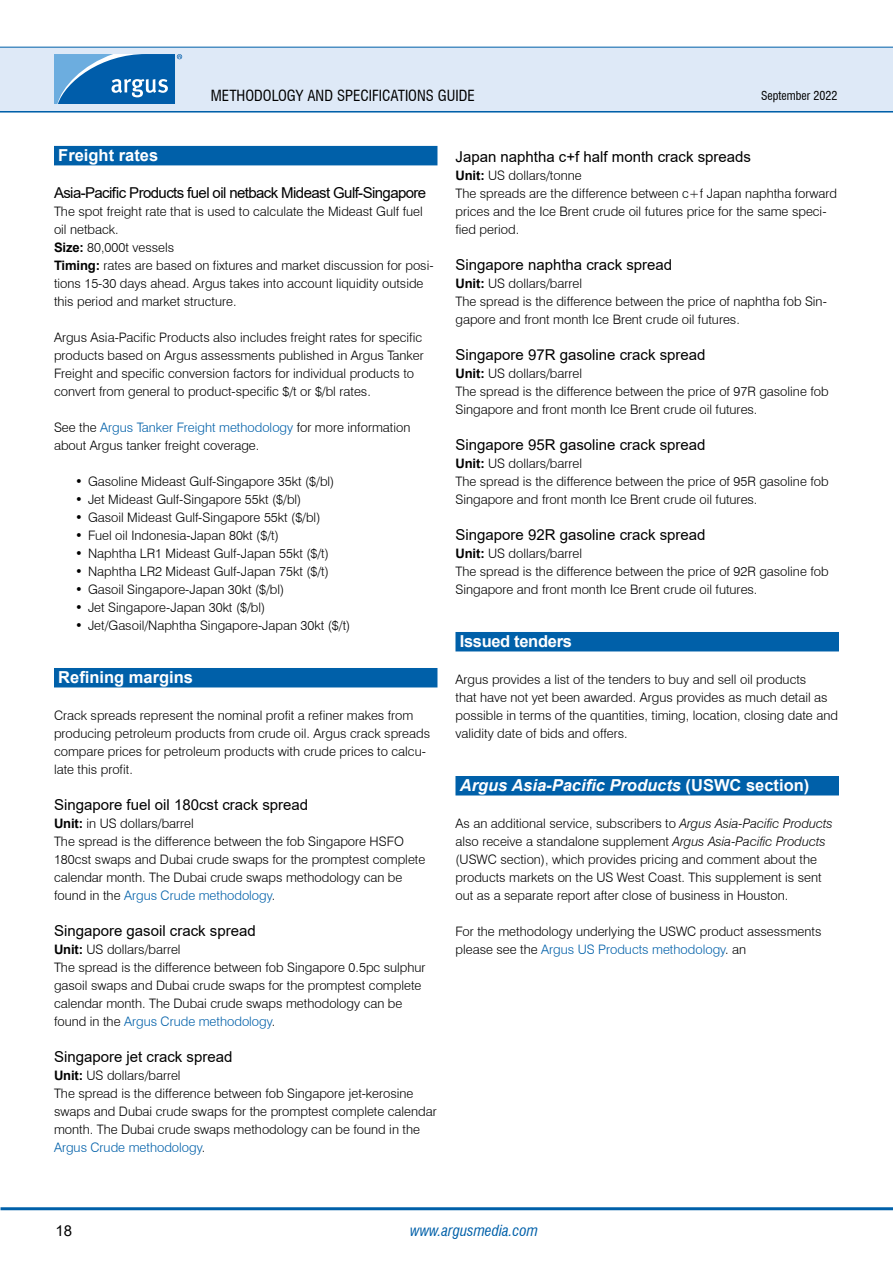
<style>
.page{position:relative;width:893px;height:1263px;background:#fff}
.page>*{position:absolute;margin:0;border:0;box-sizing:border-box;transform-origin:0 0}
.t1{font:italic 700 16.5px "Arial";color:#fff}
.t2{font:700 16.5px "Arial";color:#fff}
.t3{font:700 16.5px "Arial";letter-spacing:-.02em;color:#fff}
.t4{font:15px "Arial";color:#000}
.t5{font:15px "Arial";letter-spacing:-.04em;color:#000}
.t6{font:condensed 15px "Swiss 721 BT";color:#000}
.t7{font:italic condensed 15px "Swiss 721 BT";color:#0060a9}
.t8{font:300 13.05px/18px "Swiss 721 BT";color:#000}
.t9{font:condensed 12px "Swiss 721 BT";color:#000}
.s1{font-family:"Arial";font-weight:700}
.s2{color:#0060a9}
.s3{font-style:normal}
.s4{font-style:italic}
</style>
<div class="page">
<hr style="left:0;top:110px;width:893px;height:3px;background:#0060a9">
<div style="left:0;top:47px;width:893px;height:64px;background:#dee9f7"></div>
<hr style="left:0;top:47px;width:893px;height:1px;background:#0060a9">
<hr style="left:1px;top:1207px;width:892px;height:3px;background:#0060a9">
<svg style="left:54px;top:54px;width:128px;height:50px;background:#3883c0"></svg>
<div style="left:54px;top:146px;width:383px;height:19px;background:#0060a9"></div>
<div style="left:54px;top:668px;width:383px;height:19px;background:#0060a9"></div>
<div style="left:455px;top:632px;width:384px;height:19px;background:#0060a9"></div>
<div style="left:455px;top:776px;width:384px;height:19px;background:#0060a9"></div>
<p class="t6" style="left:211px;top:86px;width:265px">METHODOLOGY AND SPECIFICATIONS GUIDE</p>
<p class="t9" style="left:761px;top:88px;width:78px">SEPTEMBER 2022</p>
<p class="t2" style="left:58px;top:144px;width:101px">Freight rates</p>
<p class="t5" style="left:54px;top:182px;width:374px">Asia-Pacific Products fuel oil netback Mideast Gulf-Singapore</p>
<p class="t8" style="left:54px;top:202px;width:381px">The spot freight rate that is used to calculate the Mideast Gulf fuel oil netback.<br><span class="s1">Size:</span> 80,000t vessels<br><span class="s1">Timing:</span> rates are based on fixtures and market discussion for posi&shy;tions 15-30 days ahead. Argus takes into account liquidity outside this period and market structure.</p>
<p class="t8" style="left:54px;top:328px;width:371px">Argus Asia-Pacific Products also includes freight rates for specific products based on Argus assessments published in Argus Tanker Freight and specific conversion factors for individual products to convert from general to product-specific $/t or $/bl rates.</p>
<p class="t8" style="left:54px;top:418px;width:358px">See the <span class="s2">Argus Tanker Freight methodology</span> for more information about Argus tanker freight coverage.</p>
<p class="t8" style="left:75px;top:472px;width:261px">• Gasoline Mideast Gulf-Singapore 35kt ($/bl)</p>
<p class="t8" style="left:75px;top:490px;width:228px">• Jet Mideast Gulf-Singapore 55kt ($/bl)</p>
<p class="t8" style="left:75px;top:508px;width:247px">• Gasoil Mideast Gulf-Singapore 55kt ($/bl)</p>
<p class="t8" style="left:75px;top:526px;width:205px">• Fuel oil Indonesia-Japan 80kt ($/t)</p>
<p class="t8" style="left:75px;top:544px;width:255px">• Naphtha LR1 Mideast Gulf-Japan 55kt ($/t)</p>
<p class="t8" style="left:75px;top:562px;width:255px">• Naphtha LR2 Mideast Gulf-Japan 75kt ($/t)</p>
<p class="t8" style="left:75px;top:580px;width:211px">• Gasoil Singapore-Japan 30kt ($/bl)</p>
<p class="t8" style="left:75px;top:598px;width:191px">• Jet Singapore-Japan 30kt ($/bl)</p>
<p class="t8" style="left:75px;top:616px;width:277px">• Jet/Gasoil/Naphtha Singapore-Japan 30kt ($/t)</p>
<p class="t2" style="left:58px;top:666px;width:136px">Refining margins</p>
<p class="t8" style="left:54px;top:706px;width:378px">Crack spreads represent the nominal profit a refiner makes from producing petroleum products from crude oil. Argus crack spreads compare prices for petroleum products with crude prices to calcu&shy;late this profit.</p>
<p class="t4" style="left:54px;top:794px;width:256px">Singapore fuel oil 180cst crack spread</p>
<p class="t8" style="left:54px;top:814px;width:373px"><span class="s1">Unit:</span> in US dollars/barrel<br>The spread is the difference between the fob Singapore HSFO 180cst swaps and Dubai crude swaps for the promptest complete calendar month. The Dubai crude swaps methodology can be found in the <span class="s2">Argus Crude methodology</span>.</p>
<p class="t4" style="left:54px;top:920px;width:203px">Singapore gasoil crack spread</p>
<p class="t8" style="left:54px;top:940px;width:373px"><span class="s1">Unit:</span> US dollars/barrel<br>The spread is the difference between fob Singapore 0.5pc sulphur gasoil swaps and Dubai crude swaps for the promptest complete calendar month. The Dubai crude swaps methodology can be found in the <span class="s2">Argus Crude methodology</span>.</p>
<p class="t4" style="left:54px;top:1046px;width:180px">Singapore jet crack spread</p>
<p class="t8" style="left:54px;top:1066px;width:384px"><span class="s1">Unit:</span> US dollars/barrel<br>The spread is the difference between fob Singapore jet-kerosine swaps and Dubai crude swaps for the promptest complete calendar month. The Dubai crude swaps methodology can be found in the <span class="s2">Argus Crude methodology</span>.</p>
<p class="t4" style="left:455px;top:146px;width:297px">Japan naphtha c+f half month crack spreads</p>
<p class="t8" style="left:455px;top:166px;width:383px"><span class="s1">Unit:</span> US dollars/tonne<br>The spreads are the difference between c+f Japan naphtha forward prices and the Ice Brent crude oil futures price for the same speci&shy;fied period.</p>
<p class="t4" style="left:455px;top:254px;width:218px">Singapore naphtha crack spread</p>
<p class="t8" style="left:455px;top:274px;width:373px"><span class="s1">Unit:</span> US dollars/barrel<br>The spread is the difference between the price of naphtha fob Sin&shy;gapore and front month Ice Brent crude oil futures.</p>
<p class="t4" style="left:455px;top:344px;width:252px">Singapore 97R gasoline crack spread</p>
<p class="t8" style="left:455px;top:364px;width:375px"><span class="s1">Unit:</span> US dollars/barrel<br>The spread is the difference between the price of 97R gasoline fob<br>Singapore and front month Ice Brent crude oil futures.</p>
<p class="t4" style="left:455px;top:434px;width:252px">Singapore 95R gasoline crack spread</p>
<p class="t8" style="left:455px;top:454px;width:375px"><span class="s1">Unit:</span> US dollars/barrel<br>The spread is the difference between the price of 95R gasoline fob<br>Singapore and front month Ice Brent crude oil futures.</p>
<p class="t4" style="left:455px;top:524px;width:252px">Singapore 92R gasoline crack spread</p>
<p class="t8" style="left:455px;top:544px;width:375px"><span class="s1">Unit:</span> US dollars/barrel<br>The spread is the difference between the price of 92R gasoline fob<br>Singapore and front month Ice Brent crude oil futures.</p>
<p class="t3" style="left:460px;top:630px;width:114px">Issued tenders</p>
<p class="t8" style="left:455px;top:670px;width:384px">Argus provides a list of the tenders to buy and sell oil products<br>that have not yet been awarded. Argus provides as much detail as possible in terms of the quantities, timing, location, closing date and validity date of bids and offers.</p>
<p class="t1" style="left:460px;top:774px;width:351px">Argus Asia-Pacific Products <span class="s3">(USWC section)</span></p>
<p class="t8" style="left:455px;top:814px;width:379px">As an additional service, subscribers to <span class="s4">Argus Asia-Pacific Products </span>also receive a standalone supplement <span class="s4">Argus Asia-Pacific Products </span>(USWC section), which provides pricing and comment about the products markets on the US West Coast. This supplement is sent out as a separate report after close of business in Houston.</p>
<p class="t8" style="left:455px;top:922px;width:367px">For the methodology underlying the USWC product assessments please see the <span class="s2">Argus US Products methodology</span>. an</p>
<p class="t4" style="left:55px;top:1220px;width:18px">18</p>
<p class="t7" style="left:410px;top:1221px;width:129px">www.argusmedia.com</p>
</div>
